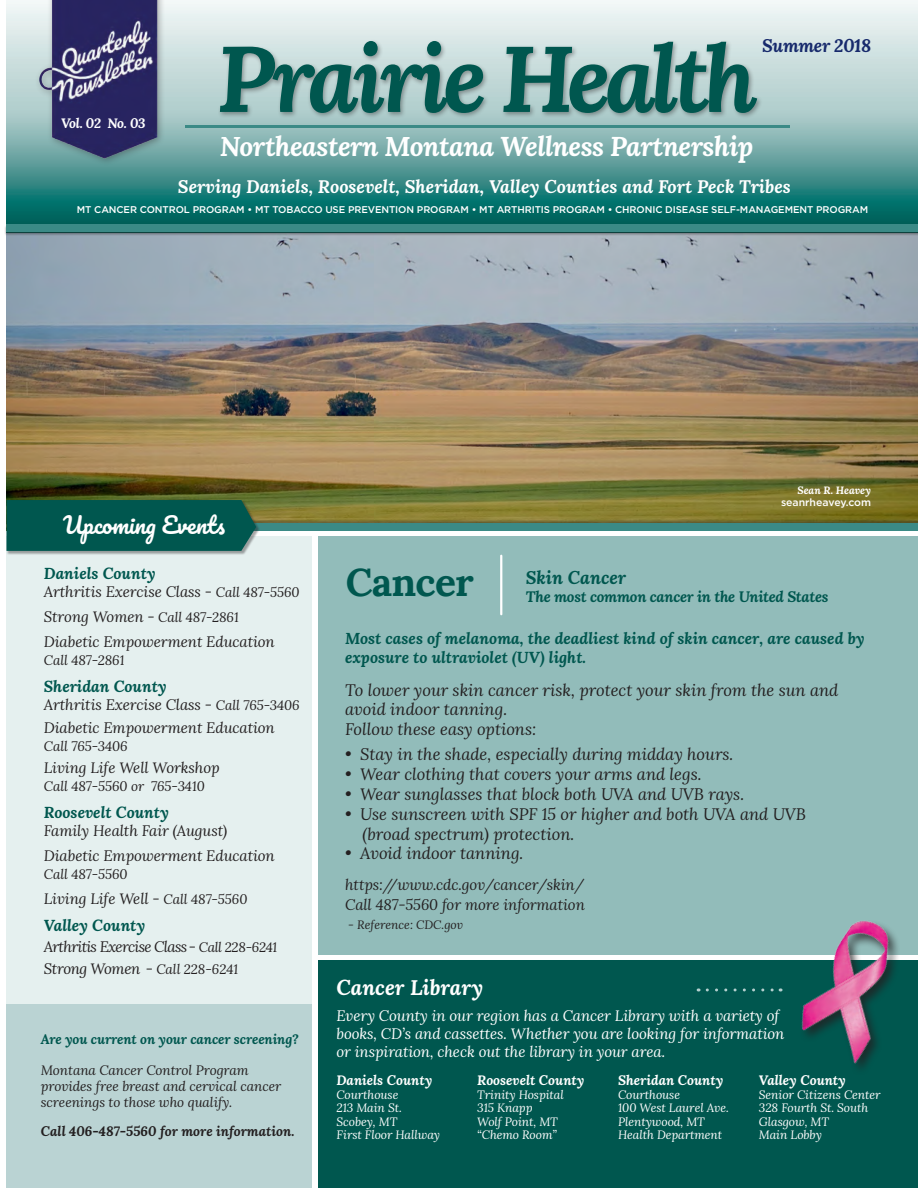
<style>
.page{position:relative;width:918px;height:1188px;background:#fff}
.page>*{position:absolute;margin:0;border:0;box-sizing:border-box;transform-origin:0 0}
.t1{font:italic 700 93px "Lora";letter-spacing:-.06em;color:#00574f}
.t2{font:700 39px "Lora";letter-spacing:-.02em;color:#00574f}
.t3{font:italic 700 27px "Lora";letter-spacing:-.02em;color:#fff}
.t4{font:22.5px "Pacifico";color:#fff}
.t5{font:italic 700 21px "Lora";color:#fff}
.t6{font:italic 700 18px "Lora";color:#fff}
.t7{font:italic 700 18px "Lora";color:#00574f}
.t8{font:italic 700 18px "Lora";letter-spacing:-.02em;color:#172a6c}
.t9{font:italic 16.5px/19.8px "Lora";color:#231f20}
.t10{font:italic 700 15.75px/18.9px "Lora";color:#00574f}
.t11{font:italic 15px "Lora";letter-spacing:-.005em;color:#231f20}
.t12{font:italic 15px/18px "Lora";letter-spacing:-.005em;color:#fff}
.t13{font:italic 700 15px "Lora";letter-spacing:-.02em;color:#00574f}
.t14{font:italic 15px "Lora";letter-spacing:-.045em;color:#231f20}
.t15{font:italic 15px "Lora";letter-spacing:-.025em;color:#231f20}
.t16{font:italic 13.5px/16.2px "Lora";letter-spacing:-.005em;color:#231f20}
.t17{font:italic 700 13.5px "Lora";color:#fff}
.t18{font:italic 700 13.5px "Lora";letter-spacing:-.01em;color:#00574f}
.t19{font:italic 700 13.5px "Lora";color:#231f20}
.t20{font:italic 12px "Lora";letter-spacing:-.005em;color:#fff}
.t21{font:italic 12px "Lora";color:#231f20}
.t22{font:500 10.5px "Gotham";color:#fff}
.t23{font:italic 700 10.5px "Lora";color:#fff}
.t24{font:500 9.75px "Gotham";letter-spacing:-.01em;color:#fff}
.s1{font-size:13.5px}
</style>
<div class="page">
<div style="left:318px;top:961px;width:600px;height:227px;background:#00574f"></div>
<img style="left:6px;top:236px;width:912px;height:283px">
<div style="left:318px;top:537px;width:600px;height:418px;background:#92bcba"></div>
<svg style="left:6px;top:0;width:912px;height:225px;background:#7aafad"></svg>
<div style="left:35px;top:0;width:130px;height:166px;background:#231f20;opacity:.4"></div>
<img style="left:39px;top:0;width:118px;height:164px">
<div style="left:4px;top:225px;width:914px;height:11px;background:#231f20;opacity:.4"></div>
<div style="left:6px;top:225px;width:912px;height:7px;background:#3b8a86"></div>
<hr style="left:500px;top:556px;width:2px;height:58px;background:#fff">
<div style="left:6px;top:537px;width:306px;height:651px;background:#e5f0ef"></div>
<div style="left:8px;top:519px;width:910px;height:11px;background:#231f20;opacity:.4"></div>
<div style="left:10px;top:523px;width:908px;height:8px;background:#3b8a86"></div>
<div style="left:7px;top:500px;width:253px;height:55px;background:#231f20;opacity:.4"></div>
<div style="left:6px;top:500px;width:250px;height:51px;background:#00574f"></div>
<hr style="left:185px;top:125px;width:604px;height:3px;background:#3b8a86">
<div style="left:218px;top:39px;width:546px;height:80px;background:#231f20;opacity:.4"></div>
<img style="left:762px;top:920px;width:156px;height:148px">
<svg style="left:707px;top:988px;width:74px;height:3px"></svg>
<div style="left:6px;top:1004px;width:306px;height:184px;background:#bad3d3"></div>
<p class="t17" style="left:61px;top:113px;width:86px">Vol. 02 No. 03</p>
<p class="t8" style="left:762px;top:32px;width:110px">Summer 2018</p>
<p class="t1" style="left:217px;top:12px;width:543px">Prairie Health</p>
<p class="t3" style="left:220px;top:126px;width:535px">Northeastern Montana Wellness Partnership</p>
<p class="t6" style="left:178px;top:174px;width:614px">Serving Daniels, Roosevelt, Sheridan, Valley Counties and Fort Peck Tribes</p>
<p class="t24" style="left:77px;top:203px;width:793px">MT CANCER CONTROL PROGRAM • MT TOBACCO USE PREVENTION PROGRAM • MT ARTHRITIS PROGRAM • CHRONIC DISEASE SELF-MANAGEMENT PROGRAM</p>
<p class="t4" style="left:63px;top:513px;width:163px">Upcoming Events</p>
<p class="t10" style="left:44px;top:563px;width:113px">Daniels County</p>
<p class="t11" style="left:44px;top:582px;width:257px">Arthritis Exercise Class - <span class="s1">Call 487-5560</span></p>
<p class="t11" style="left:44px;top:607px;width:196px">Strong Women - <span class="s1">Call 487-2861</span></p>
<p class="t11" style="left:44px;top:632px;width:232px">Diabetic Empowerment Education</p>
<p class="t16" style="left:44px;top:652px;width:82px">Call 487-2861</p>
<p class="t10" style="left:44px;top:677px;width:124px">Sheridan County</p>
<p class="t11" style="left:44px;top:695px;width:257px">Arthritis Exercise Class - <span class="s1">Call 765-3406</span></p>
<p class="t11" style="left:44px;top:717px;width:232px">Diabetic Empowerment Education</p>
<p class="t16" style="left:44px;top:738px;width:85px">Call 765-3406</p>
<p class="t11" style="left:44px;top:757px;width:177px">Living Life Well Workshop</p>
<p class="t16" style="left:44px;top:778px;width:162px">Call 487-5560 or 765-3410</p>
<p class="t10" style="left:44px;top:802px;width:127px">Roosevelt County</p>
<p class="t11" style="left:44px;top:820px;width:185px">Family Health Fair (August)</p>
<p class="t11" style="left:44px;top:846px;width:232px">Diabetic Empowerment Education</p>
<p class="t16" style="left:44px;top:866px;width:85px">Call 487-5560</p>
<p class="t11" style="left:44px;top:889px;width:205px">Living Life Well - <span class="s1">Call 487-5560</span></p>
<p class="t10" style="left:44px;top:916px;width:103px">Valley County</p>
<p class="t14" style="left:44px;top:937px;width:235px">Arthritis Exercise Class - <span class="s1">Call 228-6241</span></p>
<p class="t15" style="left:44px;top:959px;width:196px">Strong Women - <span class="s1">Call 228-6241</span></p>
<p class="t18" style="left:41px;top:1030px;width:259px">Are you current on your cancer screening?</p>
<p class="t16" style="left:41px;top:1062px;width:242px">Montana Cancer Control Program provides free breast and cervical cancer screenings to those who qualify.</p>
<p class="t19" style="left:41px;top:1122px;width:255px">Call 406-487-5560 for more information.</p>
<p class="t23" style="left:797px;top:483px;width:75px">Sean R. Heavey</p>
<p class="t22" style="left:781px;top:495px;width:92px">seanrheavey.com</p>
<p class="t2" style="left:346px;top:549px;width:130px">Cancer</p>
<p class="t7" style="left:526px;top:565px;width:102px">Skin Cancer</p>
<p class="t13" style="left:526px;top:586px;width:304px">The most common cancer in the United States</p>
<p class="t10" style="left:345px;top:629px;width:521px">Most cases of melanoma, the deadliest kind of skin cancer, are caused by exposure to ultraviolet (UV) light.</p>
<p class="t9" style="left:345px;top:680px;width:495px">To lower your skin cancer risk, protect your skin from the sun and avoid indoor tanning.</p>
<p class="t9" style="left:345px;top:719px;width:193px">Follow these easy options:</p>
<p class="t9" style="left:345px;top:744px;width:390px">• Stay in the shade, especially during midday hours.</p>
<p class="t9" style="left:345px;top:764px;width:358px">• Wear clothing that covers your arms and legs.</p>
<p class="t9" style="left:345px;top:784px;width:401px">• Wear sunglasses that block both UVA and UVB rays.</p>
<p class="t9" style="left:345px;top:804px;width:463px">• Use sunscreen with SPF 15 or higher and both UVA and UVB</p>
<p class="t9" style="left:362px;top:824px;width:213px">(broad spectrum) protection.</p>
<p class="t9" style="left:345px;top:843px;width:180px">• Avoid indoor tanning.</p>
<p class="t11" style="left:345px;top:875px;width:241px">https://www.cdc.gov/cancer/skin/</p>
<p class="t11" style="left:345px;top:894px;width:241px">Call 487-5560 for more information</p>
<p class="t21" style="left:348px;top:917px;width:116px">- Reference: CDC.gov</p>
<p class="t5" style="left:336px;top:972px;width:148px">Cancer Library</p>
<p class="t12" style="left:336px;top:1006px;width:450px">Every County in our region has a Cancer Library with a variety of books, CD’s and cassettes. Whether you are looking for information or inspiration, check out the library in your area.</p>
<p class="t17" style="left:336px;top:1071px;width:97px">Daniels County</p>
<p class="t20" style="left:336px;top:1086px;width:63px">Courthouse</p>
<p class="t20" style="left:336px;top:1100px;width:67px">213 Main St.</p>
<p class="t20" style="left:336px;top:1113px;width:62px">Scobey, MT</p>
<p class="t20" style="left:336px;top:1127px;width:105px">First Floor Hallway</p>
<p class="t17" style="left:618px;top:1071px;width:107px">Sheridan County</p>
<p class="t20" style="left:618px;top:1086px;width:63px">Courthouse</p>
<p class="t20" style="left:618px;top:1100px;width:112px">100 West Laurel Ave.</p>
<p class="t20" style="left:618px;top:1113px;width:88px">Plentywood, MT</p>
<p class="t20" style="left:618px;top:1127px;width:106px">Health Department</p>
<p class="t17" style="left:477px;top:1071px;width:109px">Roosevelt County</p>
<p class="t20" style="left:477px;top:1086px;width:88px">Trinity Hospital</p>
<p class="t20" style="left:477px;top:1100px;width:57px">315 Knapp</p>
<p class="t20" style="left:477px;top:1113px;width:82px">Wolf Point, MT</p>
<p class="t20" style="left:477px;top:1127px;width:81px">“Chemo Room”</p>
<p class="t17" style="left:759px;top:1071px;width:89px">Valley County</p>
<p class="t20" style="left:759px;top:1086px;width:123px">Senior Citizens Center</p>
<p class="t20" style="left:759px;top:1100px;width:111px">328 Fourth St. South</p>
<p class="t20" style="left:759px;top:1113px;width:72px">Glasgow, MT</p>
<p class="t20" style="left:759px;top:1127px;width:64px">Main Lobby</p>
</div>
